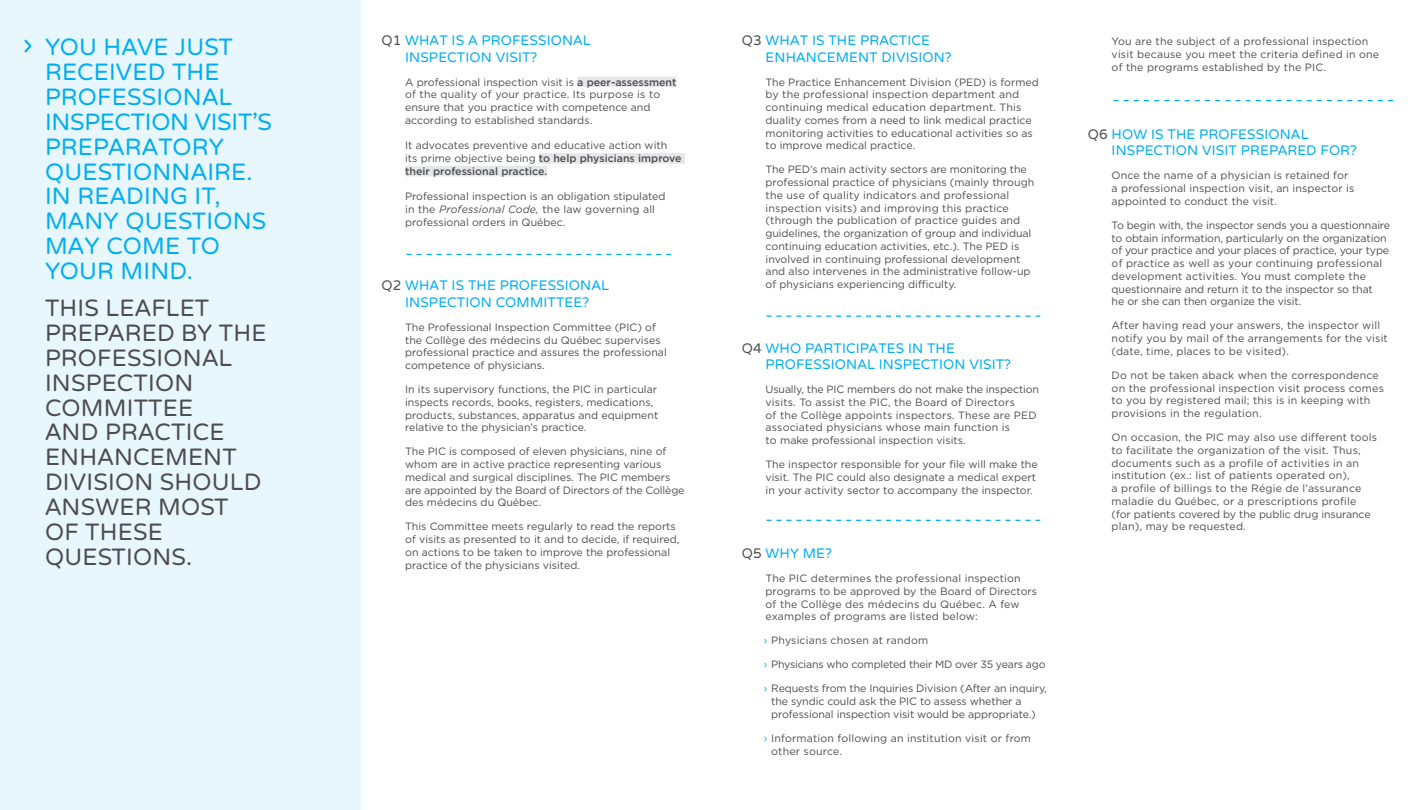
<style>
.page{position:relative;width:1418px;height:810px;background:#fff}
.page>*{position:absolute;margin:0;border:0;box-sizing:border-box;transform-origin:0 0}
.t1{font:23.5px/24.9px "Varela Round";letter-spacing:.01em;color:#00aeef}
.t2{font:23.5px/24.9px "Varela Round";letter-spacing:.01em;color:#4d4d4f}
.t3{font:13.75px/16.5px "Varela Round";letter-spacing:.01em;color:#00aeef}
.t4{font:10.62px/12.8px "Gotham";color:#4d4d4f}
.t5{font:10.62px "Gotham";letter-spacing:-.02em;color:#4d4d4f}
.s1{color:#4d4d4f}
.s2{font-weight:500}
.s3{font-style:italic}
.s4{font-size:11.25px;color:#00aeef}
</style>
<div class="page">
<div style="left:0;top:0;width:360px;height:810px;background:#e8f6fd"></div>
<svg style="left:766px;top:316px;width:274px;height:1px"></svg>
<svg style="left:766px;top:520px;width:274px;height:1px"></svg>
<svg style="left:1113px;top:100px;width:280px;height:1px"></svg>
<div style="left:577px;top:77px;width:99px;height:10px;background:#e6e7e8"></div>
<div style="left:539px;top:153px;width:146px;height:11px;background:#e6e7e8"></div>
<div style="left:405px;top:166px;width:142px;height:10px;background:#e6e7e8"></div>
<svg style="left:406px;top:254px;width:265px;height:1px"></svg>
<svg style="left:24px;top:40px;width:7px;height:12px"></svg>
<h1 class="t1" style="left:45px;top:35px;width:228px">YOU HAVE JUST<br>RECEIVED THE<br>PROFESSIONAL<br>INSPECTION VISIT’S<br>PREPARATORY<br>QUESTIONNAIRE.<br>IN READING IT,<br>MANY QUESTIONS<br>MAY COME TO<br>YOUR MIND.</h1>
<h1 class="t2" style="left:45px;top:296px;width:223px">THIS LEAFLET<br>PREPARED BY THE<br>PROFESSIONAL<br>INSPECTION<br>COMMITTEE<br>AND PRACTICE<br>ENHANCEMENT<br>DIVISION SHOULD<br>ANSWER MOST<br>OF THESE<br>QUESTIONS.</h1>
<p class="t3" style="left:405px;top:33px;width:187px;text-indent:-24px"><span class="s1">Q1</span> WHAT IS A PROFESSIONAL<br>INSPECTION VISIT?</p>
<p class="t4" style="left:405px;top:75px;width:273px">A professional inspection visit is <span class="s2">a peer-assessment </span>of the quality of your practice. Its purpose is to ensure that you practice with competence and according to established standards.</p>
<p class="t4" style="left:405px;top:139px;width:278px">It advocates preventive and educative action with its prime objective being <span class="s2">to help physicians improve their professional practice.</span></p>
<p class="t4" style="left:405px;top:190px;width:262px">Professional inspection is an obligation stipulated in the <span class="s3">Professional Code,</span> the law governing all professional orders in Québec.</p>
<p class="t3" style="left:381px;top:278px;width:229px;text-align:center"><span class="s1">Q2</span> WHAT IS THE PROFESSIONAL<br>INSPECTION COMMITTEE?</p>
<p class="t4" style="left:405px;top:321px;width:263px">The Professional Inspection Committee (PIC) of the Collège des médecins du Québec supervises professional practice and assures the professional competence of physicians.</p>
<p class="t4" style="left:405px;top:383px;width:255px">In its supervisory functions, the PIC in particular inspects records, books, registers, medications, products, substances, apparatus and equipment relative to the physician’s practice.</p>
<p class="t4" style="left:405px;top:445px;width:281px">The PIC is composed of eleven physicians, nine of whom are in active practice representing various medical and surgical disciplines. The PIC members are appointed by the Board of Directors of the Collège des médecins du Québec.</p>
<p class="t4" style="left:405px;top:520px;width:276px">This Committee meets regularly to read the reports of visits as presented to it and to decide, if required, on actions to be taken to improve the professional practice of the physicians visited.</p>
<p class="t3" style="left:765px;top:33px;width:188px;text-indent:-24px"><span class="s1">Q3</span> WHAT IS THE PRACTICE<br>ENHANCEMENT DIVISION?</p>
<p class="t4" style="left:765px;top:75px;width:275px">The Practice Enhancement Division (PED) is formed by the professional inspection department and continuing medical education department. This duality comes from a need to link medical practice monitoring activities to educational activities so as to improve medical practice.</p>
<p class="t4" style="left:765px;top:163px;width:270px">The PED’s main activity sectors are monitoring the professional practice of physicians (mainly through the use of quality indicators and professional inspection visits) and improving this practice (through the publication of practice guides and guidelines, the organization of group and individual continuing education activities, etc.). The PED is involved in continuing professional development and also intervenes in the administrative follow-up of physicians experiencing difficulty.</p>
<p class="t3" style="left:765px;top:340px;width:247px;text-indent:-24px"><span class="s1">Q4</span> WHO PARTICIPATES IN THE<br>PROFESSIONAL INSPECTION VISIT?</p>
<p class="t4" style="left:765px;top:383px;width:275px">Usually, the PIC members do not make the inspection visits. To assist the PIC, the Board of Directors<br>of the Collège appoints inspectors. These are PED associated physicians whose main function is<br>to make professional inspection visits.</p>
<p class="t4" style="left:765px;top:458px;width:274px">The inspector responsible for your file will make the visit. The PIC could also designate a medical expert in your activity sector to accompany the inspector.</p>
<p class="t3" style="left:742px;top:546px;width:92px"><span class="s1">Q5</span> WHY ME?</p>
<p class="t4" style="left:765px;top:572px;width:273px">The PIC determines the professional inspection programs to be approved by the Board of Directors of the Collège des médecins du Québec. A few examples of programs are listed below:</p>
<p class="t4" style="left:764px;top:634px;width:166px"><span class="s4">›</span> Physicians chosen at random</p>
<p class="t5" style="left:764px;top:659px;width:283px"><span class="s4">›</span> Physicians who completed their MD over 35 years ago</p>
<p class="t4" style="left:771px;top:682px;width:277px;text-indent:-7px"><span class="s4">›</span> Requests from the Inquiries Division (After an inquiry, the syndic could ask the PIC to assess whether a professional inspection visit would be appropriate.)</p>
<p class="t4" style="left:771px;top:732px;width:261px;text-indent:-7px"><span class="s4">›</span> Information following an institution visit or from other source.</p>
<p class="t4" style="left:1111px;top:35px;width:269px">You are the subject of a professional inspection visit because you meet the criteria defined in one of the programs established by the PIC.</p>
<p class="t3" style="left:1111px;top:126px;width:247px;text-indent:-24px"><span class="s1">Q6</span> HOW IS THE PROFESSIONAL<br>INSPECTION VISIT PREPARED FOR?</p>
<p class="t4" style="left:1111px;top:169px;width:244px">Once the name of a physician is retained for a professional inspection visit, an inspector is appointed to conduct the visit.</p>
<p class="t4" style="left:1111px;top:219px;width:280px">To begin with, the inspector sends you a questionnaire to obtain information, particularly on the organization of your practice and your places of practice, your type of practice as well as your continuing professional development activities. You must complete the questionnaire and return it to the inspector so that<br>he or she can then organize the visit.</p>
<p class="t4" style="left:1111px;top:319px;width:278px">After having read your answers, the inspector will notify you by mail of the arrangements for the visit (date, time, places to be visited).</p>
<p class="t4" style="left:1111px;top:369px;width:274px">Do not be taken aback when the correspondence on the professional inspection visit process comes to you by registered mail; this is in keeping with provisions in the regulation.</p>
<p class="t4" style="left:1111px;top:431px;width:267px">On occasion, the PIC may also use different tools to facilitate the organization of the visit. Thus, documents such as a profile of activities in an institution (ex.: list of patients operated on),<br>a profile of billings to the Régie de l’assurance maladie du Québec, or a prescriptions profile (for patients covered by the public drug insurance plan), may be requested.</p>
</div>
